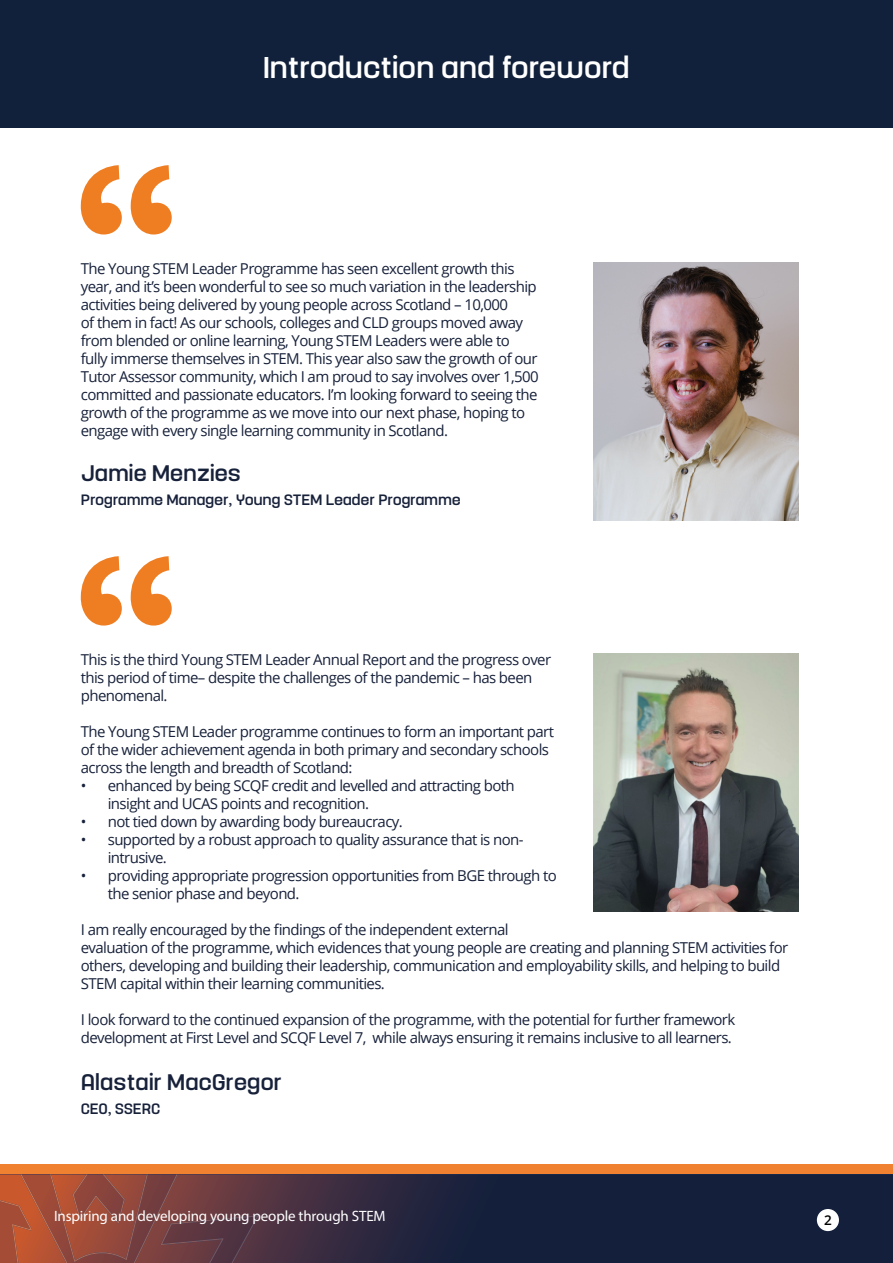
<style>
.page{position:relative;width:893px;height:1263px;background:#fff}
.page>*{position:absolute;margin:0;border:0;box-sizing:border-box;transform-origin:0 0}
.t1{font:500 30px "Yoshida Sans";letter-spacing:-.02em;color:#fff}
.t2{font:500 22.5px "Yoshida Sans";letter-spacing:-.02em;color:#17213a}
.t3{font:15px/18px "Open Sans";letter-spacing:-.04em;color:#17213a}
.t4{font:500 15px "Yoshida Sans";letter-spacing:-.02em;color:#17213a}
.t5{font:15px "Myriad Pro";letter-spacing:-.01em;color:#fff}
.t6{font:600 13.5px "Open Sans";color:#000}
</style>
<div class="page">
<div style="left:0;top:1165px;width:893px;height:98px;background:#f08131"></div>
<svg style="left:259px;top:1174px;width:634px;height:89px;background:#1d223c"></svg>
<svg style="left:0;top:1174px;width:259px;height:89px;background:#88453d"></svg>
<div style="left:817px;top:1209px;width:22px;height:22px;background:#fff;border-radius:50%"></div>
<svg style="left:80px;top:165px;width:92px;height:69px"></svg>
<svg style="left:80px;top:556px;width:92px;height:69px"></svg>
<img style="left:594px;top:263px;width:205px;height:258px">
<img style="left:594px;top:654px;width:205px;height:258px">
<div style="left:0;top:0;width:893px;height:128px;background:#12213b"></div>
<h1 class="t1" style="left:263px;top:48px;width:369px">Introduction and foreword</h1>
<p class="t3" style="left:81px;top:259px;width:459px">The Young STEM Leader Programme has seen excellent growth this year, and it’s been wonderful to see so much variation in the leadership activities being delivered by young people across Scotland – 10,000<br>of them in fact! As our schools, colleges and CLD groups moved away from blended or online learning, Young STEM Leaders were able to fully immerse themselves in STEM. This year also saw the growth of our Tutor Assessor community, which I am proud to say involves over 1,500 committed and passionate educators. I’m looking forward to seeing the growth of the programme as we move into our next phase, hoping to engage with every single learning community in Scotland.</p>
<h2 class="t2" style="left:81px;top:458px;width:162px">Jamie Menzies</h2>
<p class="t4" style="left:81px;top:490px;width:381px">Programme Manager, Young STEM Leader Programme</p>
<p class="t3" style="left:81px;top:650px;width:472px">This is the third Young STEM Leader Annual Report and the progress over this period of time– despite the challenges of the pandemic – has been phenomenal.</p>
<p class="t3" style="left:81px;top:722px;width:475px">The Young STEM Leader programme continues to form an important part of the wider achievement agenda in both primary and secondary schools across the length and breadth of Scotland:</p>
<p class="t3" style="left:108px;top:776px;width:408px;text-indent:-27px">• enhanced by being SCQF credit and levelled and attracting both insight and UCAS points and recognition.</p>
<p class="t3" style="left:81px;top:812px;width:324px">• not tied down by awarding body bureaucracy.</p>
<p class="t3" style="left:108px;top:830px;width:417px;text-indent:-27px">• supported by a robust approach to quality assurance that is non&shy;intrusive.</p>
<p class="t3" style="left:108px;top:866px;width:451px;text-indent:-27px">• providing appropriate progression opportunities from BGE through to the senior phase and beyond.</p>
<p class="t3" style="left:81px;top:920px;width:709px">I am really encouraged by the findings of the independent external<br>evaluation of the programme, which evidences that young people are creating and planning STEM activities for others, developing and building their leadership, communication and employability skills, and helping to build STEM capital within their learning communities.</p>
<p class="t3" style="left:81px;top:1010px;width:656px">I look forward to the continued expansion of the programme, with the potential for further framework development at First Level and SCQF Level 7, while always ensuring it remains inclusive to all learners.</p>
<h2 class="t2" style="left:81px;top:1067px;width:203px">Alastair MacGregor</h2>
<p class="t4" style="left:81px;top:1098px;width:81px">CEO, SSERC</p>
<p class="t5" style="left:54px;top:1207px;width:333px">Inspiring and developing young people through STEM</p>
<p class="t6" style="left:824px;top:1210px;width:9px">2</p>
</div>
